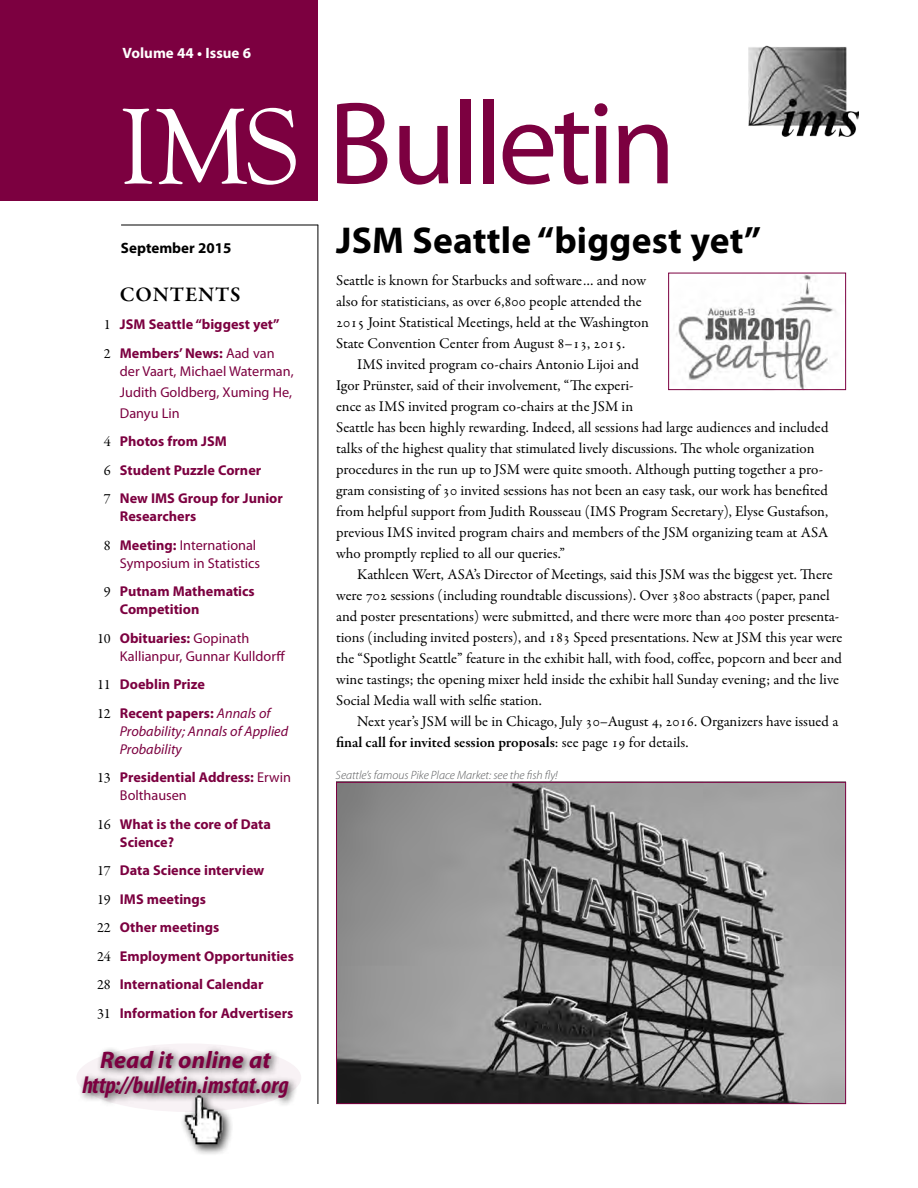
<style>
.page{position:relative;width:918px;height:1188px;background:#fff}
.page>*{position:absolute;margin:0;border:0;box-sizing:border-box;transform-origin:0 0}
.t1{font:118.5px "Myriad Pro";letter-spacing:-.04em;color:#7c0040}
.t2{font:700 37.5px "Myriad Pro";letter-spacing:.005em;color:#000}
.t3{font:italic 700 condensed 24px "Myriad Pro";letter-spacing:.005em;color:#7c0040}
.t4{font:italic 700 24px "Myriad Pro";letter-spacing:.005em;color:#7c0040}
.t5{font:600 21px "Garamond Premr Pro";letter-spacing:.04em;color:#000}
.t6{font:15px/21px "Garamond Premr Pro";color:#000}
.t7{font:700 15px "Myriad Pro";color:#fff}
.t8{font:700 15px "Myriad Pro";color:#000}
.t9{font:700 14.25px/28.5px "Myriad Pro";color:#7c0040}
.t10{font:14.25px/28.5px "Myriad Pro";color:#7c0040}
.t11{font:italic 14.25px/18px "Myriad Pro";color:#7c0040}
.t12{font:italic 300 12px "Myriad Pro";color:#58595b}
.s1{font-family:"Goudy Old Style T";font-size:111px;color:#fff}
.s2{font-family:"Garamond Premr Pro";font-weight:400;color:#000}
.s3{font-weight:400}
.s4{font-family:"Garamond Premr Pro";color:#000}
.s5{font-weight:700}
.s6{font-style:italic}
.s7{font-weight:600}
</style>
<div class="page">
<div style="left:0;top:0;width:318px;height:201px;background:#7c0040"></div>
<img style="left:748px;top:46px;width:110px;height:91px">
<hr style="left:318px;top:225px;width:1px;height:879px;background:#000">
<hr style="left:121px;top:225px;width:197px;height:1px;background:#000">
<div style="left:76px;top:1043px;width:225px;height:69px;background:#f8f2f5;border-radius:50%"></div>
<div style="left:77px;top:1045px;width:221px;height:62px;background:#000;opacity:.75"></div>
<div style="left:180px;top:1090px;width:54px;height:66px;background:#000;opacity:.75"></div>
<img style="left:185px;top:1095px;width:38px;height:49px">
<img style="left:338px;top:784px;width:506px;height:318px">
<div style="left:336px;top:782px;width:510px;height:322px;border:1px solid #7c0040"></div>
<img style="left:676px;top:275px;width:159px;height:113px">
<div style="left:668px;top:273px;width:178px;height:117px;border:1px solid #7c0040"></div>
<p class="t7" style="left:123px;top:44px;width:130px">Volume 44 • Issue 6</p>
<h1 class="t1" style="left:118px;top:79px;width:559px"><span class="s1">IMS</span> Bulletin</h1>
<p class="t8" style="left:121px;top:239px;width:112px">September 2015</p>
<h3 class="t5" style="left:120px;top:282px;width:122px">Contents</h3>
<p class="t9" style="left:104px;top:311px;width:177px"><span class="s2">1</span> JSM Seattle “biggest yet”<br><span class="s2">2</span> Members’ News: <span class="s3">Aad van</span></p>
<p class="t10" style="left:120px;top:361px;width:175px;line-height:21px;text-align:justify">der Vaart, Michael Waterman, Judith Goldberg, Xuming He, Danyu Lin</p>
<p class="t9" style="left:104px;top:428px;width:180px"><span class="s2">4</span> Photos from JSM<br><span class="s2">6</span> Student Puzzle Corner<br><span class="s2">7</span> New IMS Group for Junior</p>
<p class="t9" style="left:104px;top:503px;width:154px;text-indent:16px">Researchers<br><span class="s2">8</span> Meeting: <span class="s3">International</span></p>
<p class="t10" style="left:104px;top:549px;width:158px;text-indent:16px">Symposium in Statistics<br><span class="s4">9</span> <span class="s5">Putnam Mathematics</span></p>
<p class="t9" style="left:97px;top:596px;width:154px;text-indent:23px">Competition<br><span class="s2">10</span> Obituaries: <span class="s3">Gopinath</span></p>
<p class="t10" style="left:97px;top:642px;width:190px;text-indent:23px">Kallianpur, Gunnar Kulldorff<br><span class="s4">11</span> <span class="s5">Doeblin Prize<br></span><span class="s4">12</span> <span class="s5">Recent papers:</span> <span class="s6">Annals of</span></p>
<p class="t11" style="left:120px;top:723px;width:170px">Probability; Annals of Applied<br>Probability</p>
<p class="t9" style="left:120px;top:769px;width:173px;line-height:18px;text-indent:-23px"><span class="s2">13</span> Presidential Address: <span class="s3">Erwin<br>Bolthausen</span></p>
<p class="t9" style="left:120px;top:815px;width:153px;line-height:18px;text-indent:-23px"><span class="s2">16</span> What is the core of Data<br>Science?</p>
<p class="t9" style="left:97px;top:857px;width:198px"><span class="s2">17</span> Data Science interview<br><span class="s2">19</span> IMS meetings<br><span class="s2">22</span> Other meetings<br><span class="s2">24</span> Employment Opportunities<br><span class="s2">28</span> International Calendar<br><span class="s2">31</span> Information for Advertisers</p>
<h3 class="t4" style="left:100px;top:1046px;width:172px">Read it online at</h3>
<h3 class="t3" style="left:82px;top:1073px;width:208px">http://bulletin.imstat.org</h3>
<h2 class="t2" style="left:336px;top:219px;width:427px">JSM Seattle “biggest yet”</h2>
<p class="t6" style="left:336px;top:270px;width:314px">Seattle is known for Starbucks and software… and now also for statisticians, as over 6,800 people attended the 2015 Joint Statistical Meetings, held at the Washington State Convention Center from August 8–13, 2015.</p>
<p class="t6" style="left:336px;top:354px;width:494px;text-indent:21px">IMS invited program co-chairs Antonio Lijoi and<br>Igor Prünster, said of their involvement, “The experi-<br>ence as IMS invited program co-chairs at the JSM in<br>Seattle has been highly rewarding. Indeed, all sessions had large audiences and included talks of the highest quality that stimulated lively discussions. The whole organization procedures in the run up to JSM were quite smooth. Although putting together a pro&shy;gram consisting of 30 invited sessions has not been an easy task, our work has benefited from helpful support from Judith Rousseau (IMS Program Secretary), Elyse Gustafson, previous IMS invited program chairs and members of the JSM organizing team at ASA who promptly replied to all our queries.”</p>
<p class="t6" style="left:336px;top:564px;width:508px;text-indent:21px">Kathleen Wert, ASA’s Director of Meetings, said this JSM was the biggest yet. There were 702 sessions (including roundtable discussions). Over 3800 abstracts (paper, panel and poster presentations) were submitted, and there were more than 400 poster presenta&shy;tions (including invited posters), and 183 Speed presentations. New at JSM this year were the “Spotlight Seattle” feature in the exhibit hall, with food, coffee, popcorn and beer and wine tastings; the opening mixer held inside the exhibit hall Sunday evening; and the live Social Media wall with selfie station.</p>
<p class="t6" style="left:336px;top:711px;width:504px;text-indent:21px">Next year’s JSM will be in Chicago, July 30–August 4, 2016. Organizers have issued a <span class="s7">final call for invited session proposals</span>: see page 19 for details.</p>
<p class="t12" style="left:336px;top:768px;width:224px">Seattle’s famous Pike Place Market: see the fish fly!</p>
</div>
